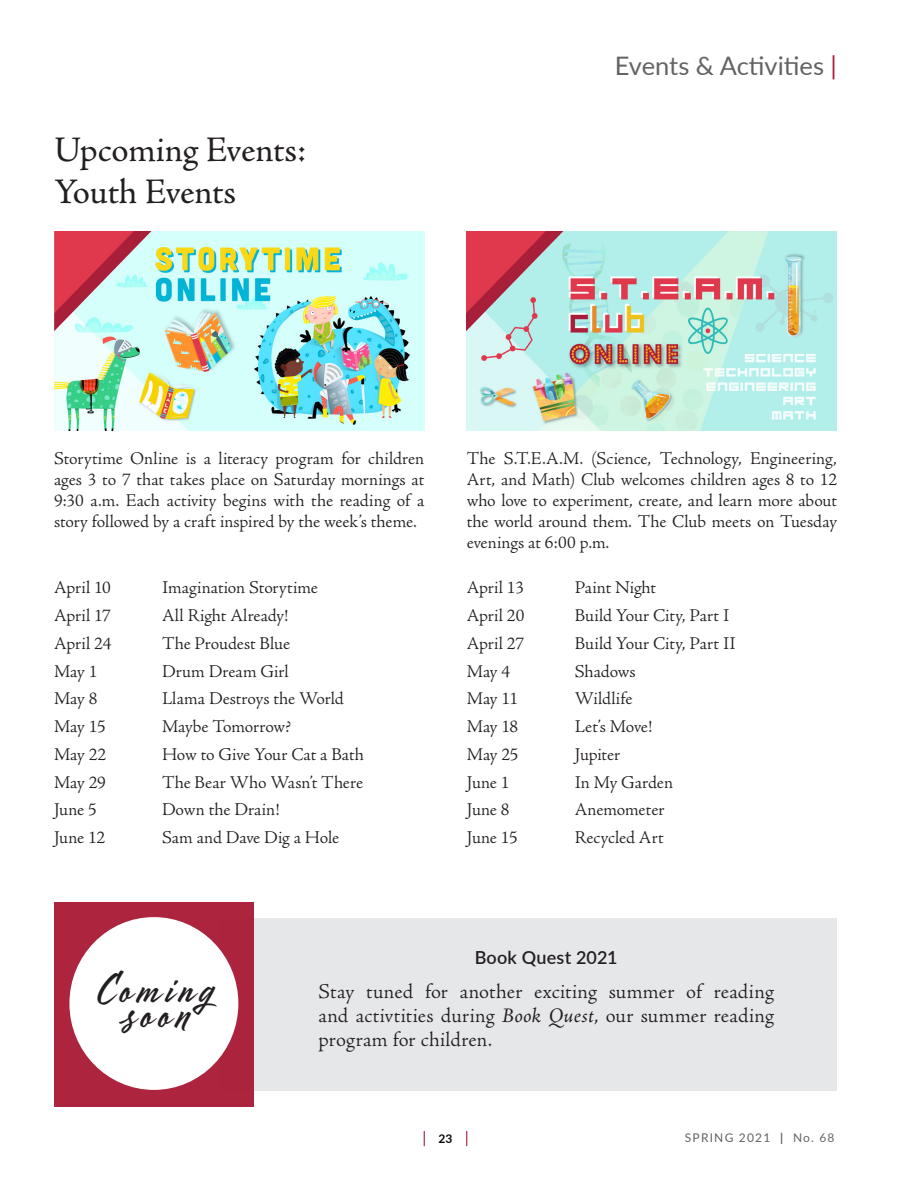
<style>
.page{position:relative;width:918px;height:1188px;background:#fff}
.page>*{position:absolute;margin:0;border:0;box-sizing:border-box;transform-origin:0 0}
.Text_Paragraph{font:42px "Mojito";letter-spacing:.11em;color:#231f20}
.Article_Title_Top-li{font:36px "Adobe Jenson Pro";letter-spacing:-.005em;color:#231f20}
.Article_Title__sub-t{font:36px "Adobe Jenson Pro";letter-spacing:-.005em;color:#231f20}
.Small_Header__right{font:25.5px "Lato";color:#636366}
.Text_Paragraph-2{font:300 21px/24px "Adobe Jenson Pro";letter-spacing:.01em;color:#231f20;text-align:justify}
.Text_Paragraph-3{font:300 18px/21px "Adobe Jenson Pro";letter-spacing:-.005em;color:#231f20;text-align:justify}
.Text_Paragraph-4{font:600 18px "Lato";letter-spacing:.01em;color:#231f20}
.t1{font:12px "Lato";letter-spacing:.1em;color:#636366}
.t2{font:700 12px "Lato";color:#040503}
.s1{color:#ab1d38}
.s2{font-weight:400;font-style:italic}
.s3{font-weight:700}
</style>
<div class="page">
<svg style="left:424px;top:1131px;width:1px;height:15px"></svg>
<svg style="left:466px;top:1131px;width:1px;height:15px"></svg>
<img style="left:54px;top:232px;width:370px;height:199px">
<img style="left:467px;top:232px;width:370px;height:199px">
<div style="left:219px;top:918px;width:618px;height:173px;background:#e6e7e9"></div>
<div style="left:54px;top:903px;width:200px;height:204px;background:#ad243e"></div>
<div style="left:69px;top:917px;width:169px;height:173px;background:#fff;border-radius:50%"></div>
<p class="Article_Title_Top-li" style="left:54px;top:129px;width:254px">Upcoming Events:</p>
<p class="Article_Title__sub-t" style="left:54px;top:172px;width:184px">Youth Events</p>
<p class="Small_Header__right" style="left:615px;top:47px;width:224px">Events &amp; Activities <span class="s1">|</span></p>
<p class="Text_Paragraph-3" style="left:54px;top:448px;width:372px">Storytime Online is a literacy program for children ages 3 to 7 that takes place on Saturday mornings at 9:30 a.m. Each activity begins with the reading of a story followed by a craft inspired by the week’s theme.</p>
<p class="Text_Paragraph-3" style="left:467px;top:448px;width:372px">The S.T.E.A.M. (Science, Technology, Engineering, Art, and Math) Club welcomes children ages 8 to 12 who love to experiment, create, and learn more about the world around them. The Club meets on Tuesday evenings at 6:00 p.m.</p>
<p class="Text_Paragraph-3" style="left:54px;top:578px;width:58px">April 10</p>
<p class="Text_Paragraph-3" style="left:162px;top:578px;width:157px">Imagination Storytime</p>
<p class="Text_Paragraph-3" style="left:54px;top:605px;width:58px">April 17</p>
<p class="Text_Paragraph-3" style="left:162px;top:605px;width:128px">All Right Already!</p>
<p class="Text_Paragraph-3" style="left:54px;top:633px;width:59px">April 24</p>
<p class="Text_Paragraph-3" style="left:162px;top:633px;width:130px">The Proudest Blue</p>
<p class="Text_Paragraph-3" style="left:54px;top:661px;width:45px">May 1</p>
<p class="Text_Paragraph-3" style="left:162px;top:661px;width:128px">Drum Dream Girl</p>
<p class="Text_Paragraph-3" style="left:54px;top:689px;width:45px">May 8</p>
<p class="Text_Paragraph-3" style="left:162px;top:689px;width:183px">Llama Destroys the World</p>
<p class="Text_Paragraph-3" style="left:54px;top:716px;width:53px">May 15</p>
<p class="Text_Paragraph-3" style="left:162px;top:716px;width:131px">Maybe Tomorrow?</p>
<p class="Text_Paragraph-3" style="left:54px;top:744px;width:54px">May 22</p>
<p class="Text_Paragraph-3" style="left:162px;top:744px;width:204px">How to Give Your Cat a Bath</p>
<p class="Text_Paragraph-3" style="left:54px;top:772px;width:53px">May 29</p>
<p class="Text_Paragraph-3" style="left:162px;top:772px;width:203px">The Bear Who Wasn’t There</p>
<p class="Text_Paragraph-3" style="left:54px;top:800px;width:44px">June 5</p>
<p class="Text_Paragraph-3" style="left:162px;top:800px;width:119px">Down the Drain!</p>
<p class="Text_Paragraph-3" style="left:54px;top:827px;width:53px">June 12</p>
<p class="Text_Paragraph-3" style="left:162px;top:827px;width:179px">Sam and Dave Dig a Hole</p>
<p class="Text_Paragraph-3" style="left:467px;top:578px;width:59px">April 13</p>
<p class="Text_Paragraph-3" style="left:575px;top:578px;width:83px">Paint Night</p>
<p class="Text_Paragraph-3" style="left:467px;top:605px;width:59px">April 20</p>
<p class="Text_Paragraph-3" style="left:575px;top:605px;width:156px">Build Your City, Part I</p>
<p class="Text_Paragraph-3" style="left:467px;top:633px;width:59px">April 27</p>
<p class="Text_Paragraph-3" style="left:575px;top:633px;width:162px">Build Your City, Part II</p>
<p class="Text_Paragraph-3" style="left:467px;top:661px;width:45px">May 4</p>
<p class="Text_Paragraph-3" style="left:575px;top:661px;width:62px">Shadows</p>
<p class="Text_Paragraph-3" style="left:467px;top:689px;width:53px">May 11</p>
<p class="Text_Paragraph-3" style="left:575px;top:689px;width:59px">Wildlife</p>
<p class="Text_Paragraph-3" style="left:467px;top:716px;width:53px">May 18</p>
<p class="Text_Paragraph-3" style="left:575px;top:716px;width:79px">Let’s Move!</p>
<p class="Text_Paragraph-3" style="left:467px;top:744px;width:53px">May 25</p>
<p class="Text_Paragraph-3" style="left:575px;top:744px;width:47px">Jupiter</p>
<p class="Text_Paragraph-3" style="left:467px;top:772px;width:44px">June 1</p>
<p class="Text_Paragraph-3" style="left:575px;top:772px;width:100px">In My Garden</p>
<p class="Text_Paragraph-3" style="left:467px;top:800px;width:44px">June 8</p>
<p class="Text_Paragraph-3" style="left:575px;top:800px;width:91px">Anemometer</p>
<p class="Text_Paragraph-3" style="left:467px;top:827px;width:53px">June 15</p>
<p class="Text_Paragraph-3" style="left:575px;top:827px;width:91px">Recycled Art</p>
<p class="Text_Paragraph" style="left:94px;top:958px;width:121px">Coming</p>
<p class="Text_Paragraph" style="left:118px;top:983px;width:73px">soon</p>
<p class="Text_Paragraph-4" style="left:475px;top:945px;width:144px">Book Quest 2021</p>
<p class="Text_Paragraph-2" style="left:319px;top:980px;width:457px">Stay tuned for another exciting summer of reading and activtities during <span class="s2">Book Quest</span>, our summer reading program for children.</p>
<p class="t2" style="left:439px;top:1130px;width:15px">23</p>
<p class="t1" style="left:685px;top:1129px;width:151px">SPRING 2021 <span class="s3">|</span> No. 68</p>
</div>
